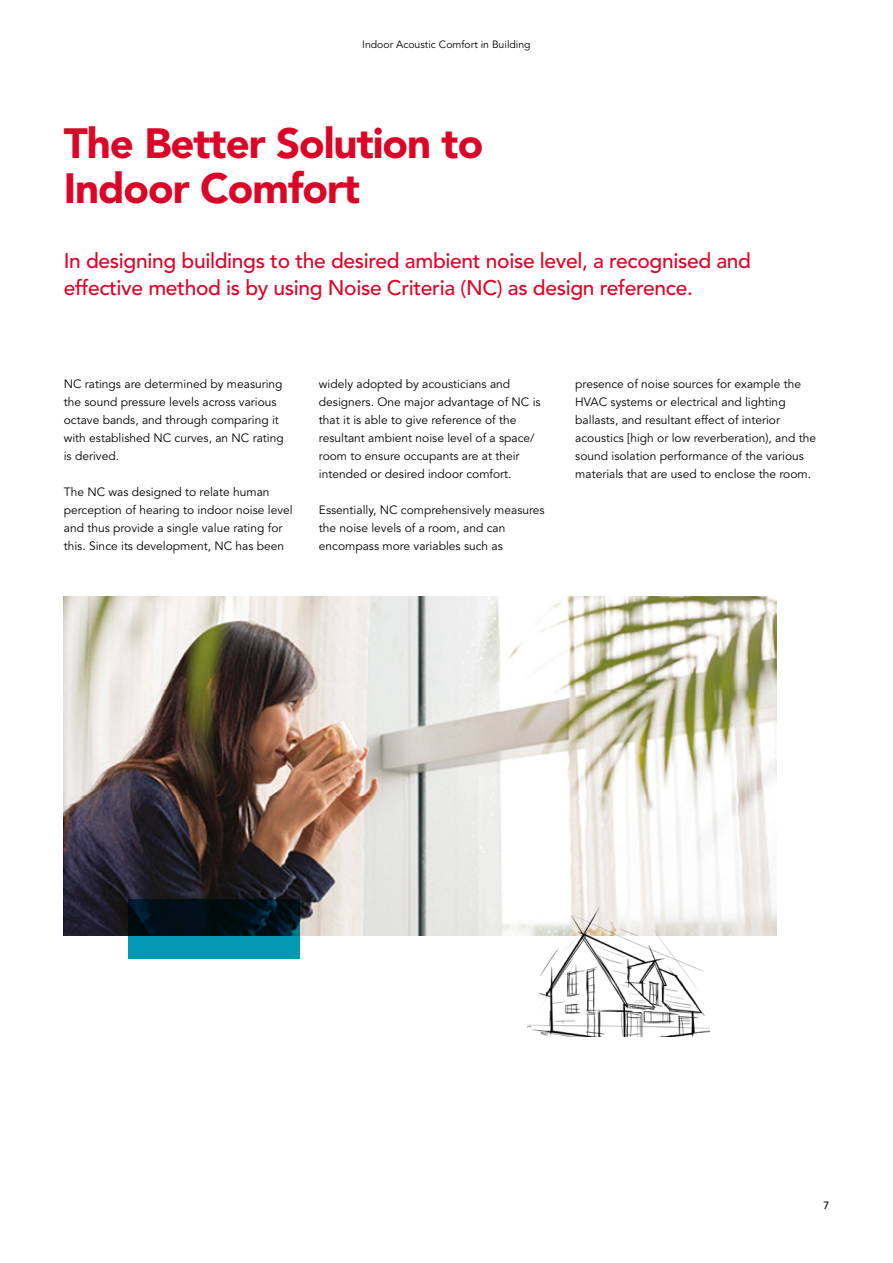
<style>
.page{position:relative;width:893px;height:1263px;background:#fff}
.page>*{position:absolute;margin:0;border:0;box-sizing:border-box;transform-origin:0 0}
.t1{font:900 42px/45.3px "Avenir LT Std";letter-spacing:-.025em;color:#db0626}
.t2{font:500 21px/27px "Avenir LT Std";letter-spacing:-.015em;color:#db0626}
.t3{font:12px/18px "Avenir LT Std";color:#000}
.t4{font:10.5px "Avenir LT Std";color:#000}
.t5{font:500 10.5px "Avenir LT Std";color:#000}
</style>
<div class="page">
<img style="left:64px;top:596px;width:712px;height:339px">
<img style="left:527px;top:907px;width:182px;height:129px">
<svg style="left:128px;top:899px;width:171px;height:60px"></svg>
<p class="t4" style="left:362px;top:39px;width:170px">Indoor Acoustic Comfort in Building</p>
<h1 class="t1" style="left:64px;top:121px;width:421px">The Better Solution to<br>Indoor Comfort</h1>
<h2 class="t2" style="left:64px;top:248px;width:689px">In designing buildings to the desired ambient noise level, a recognised and effective method is by using Noise Criteria (NC) as design reference.</h2>
<p class="t3" style="left:64px;top:375px;width:221px">NC ratings are determined by measuring the sound pressure levels across various octave bands, and through comparing it with established NC curves, an NC rating is derived.</p>
<p class="t3" style="left:64px;top:483px;width:230px">The NC was designed to relate human perception of hearing to indoor noise level and thus provide a single value rating for this. Since its development, NC has been</p>
<p class="t3" style="left:319px;top:375px;width:223px">widely adopted by acousticians and designers. One major advantage of NC is that it is able to give reference of the resultant ambient noise level of a space/ room to ensure occupants are at their intended or desired indoor comfort.</p>
<p class="t3" style="left:319px;top:501px;width:227px">Essentially, NC comprehensively measures the noise levels of a room, and can encompass more variables such as</p>
<p class="t3" style="left:575px;top:375px;width:242px">presence of noise sources for example the HVAC systems or electrical and lighting ballasts, and resultant effect of interior acoustics [high or low reverberation), and the sound isolation performance of the various materials that are used to enclose the room.</p>
<p class="t5" style="left:823px;top:1199px;width:7px">7</p>
</div>
